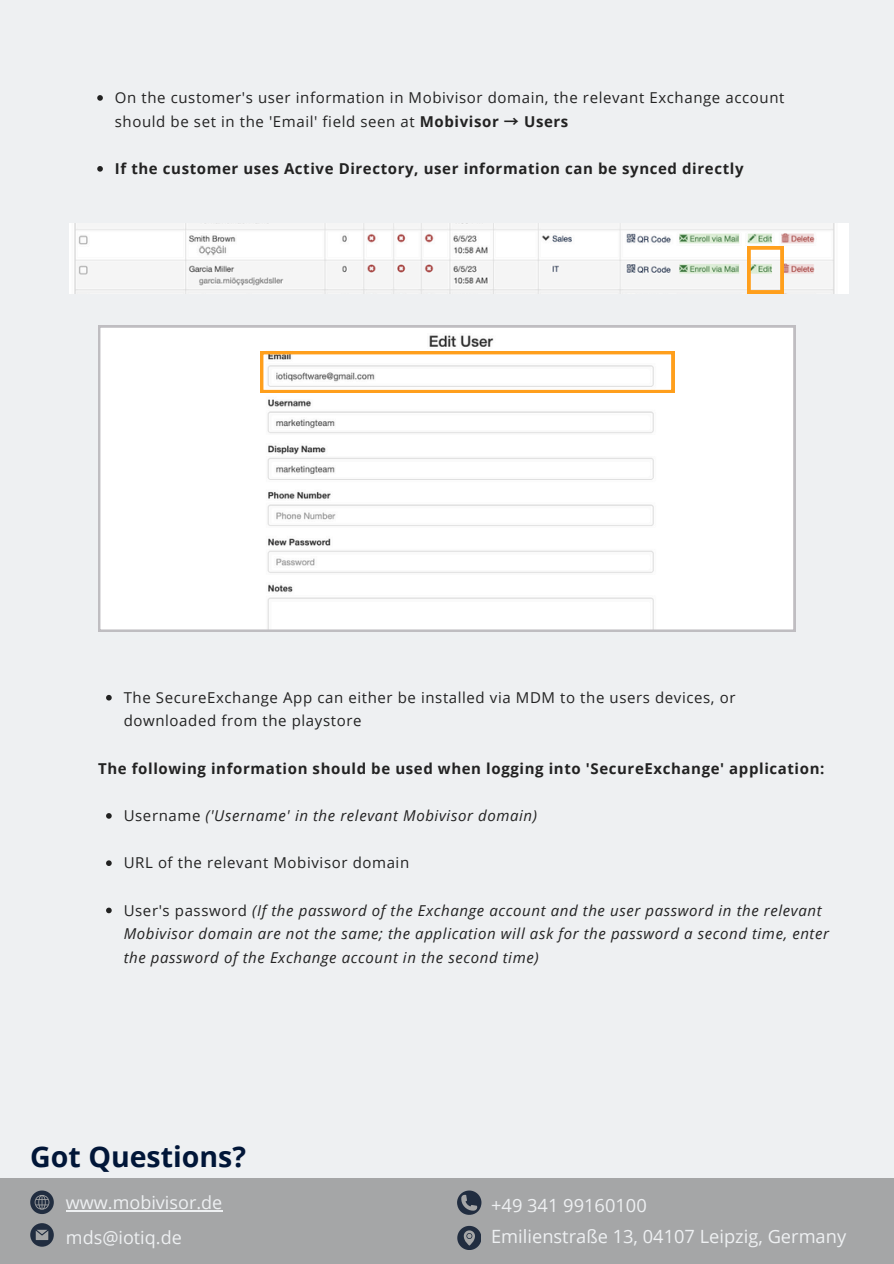
<style>
.page{position:relative;width:894px;height:1264px;background:#fff}
.page>*{position:absolute;margin:0;border:0;box-sizing:border-box;transform-origin:0 0}
.t1{font:700 28.5px "Open Sans";color:#011638}
.t2{font:18.3px "Open Sans";color:#eef0f2}
.t3{font:18px "Open Sans";color:#eef0f2}
.t4{font:italic 15px/23.7px "Open Sans";letter-spacing:.04em;color:#222}
.t5{font:15px/23.7px "Open Sans";letter-spacing:.04em;color:#222}
.t6{font:700 15px "Open Sans";letter-spacing:.04em;color:#222}
.s1{font-weight:700}
.s2{font-family:"Noto Sans CJ Ksc";font-weight:700}
.s3{font-style:normal}
</style>
<div class="page">
<div style="left:0;top:0;width:893px;height:1263px;background:#eef0f2"></div>
<div style="left:0;top:1177px;width:893px;height:86px;background:#a5a6a7"></div>
<svg style="left:30px;top:1190px;width:24px;height:23px"></svg>
<svg style="left:30px;top:1223px;width:24px;height:23px"></svg>
<svg style="left:457px;top:1225px;width:24px;height:24px"></svg>
<svg style="left:457px;top:1190px;width:24px;height:25px"></svg>
<hr style="left:66px;top:1210px;width:156px;height:1px;background:#eef0f2">
<img style="left:70px;top:223px;width:778px;height:71px">
<svg style="left:747px;top:246px;width:36px;height:47px"></svg>
<svg style="left:98px;top:325px;width:696px;height:306px;background:#fbfafa"></svg>
<svg style="left:97px;top:95px;width:6px;height:6px"></svg>
<svg style="left:97px;top:166px;width:6px;height:6px"></svg>
<svg style="left:260px;top:351px;width:414px;height:41px"></svg>
<svg style="left:106px;top:695px;width:6px;height:5px"></svg>
<svg style="left:106px;top:813px;width:6px;height:5px"></svg>
<svg style="left:106px;top:860px;width:6px;height:6px"></svg>
<svg style="left:106px;top:907px;width:6px;height:6px"></svg>
<p class="t5" style="left:115px;top:85px;width:671px">On the customer's user information in Mobivisor domain, the relevant Exchange account should be set in the 'Email' field seen at <span class="s1">Mobivisor</span> <span class="s2">→</span> <span class="s1">Users</span></p>
<p class="t6" style="left:115px;top:158px;width:630px">If the customer uses Active Directory, user information can be synced directly</p>
<h1 class="t5" style="left:124px;top:685px;width:613px">The SecureExchange App can either be installed via MDM to the users devices, or downloaded from the playstore</h1>
<p class="t6" style="left:98px;top:757px;width:727px">The following information should be used when logging into 'SecureExchange' application:</p>
<h2 class="t4" style="left:124px;top:803px;width:415px"><span class="s3">Username</span> ('Username' in the relevant Mobivisor domain)</h2>
<p class="t5" style="left:124px;top:850px;width:287px">URL of the relevant Mobivisor domain</p>
<h2 class="t4" style="left:124px;top:897px;width:706px"><span class="s3">User's password</span> (If the password of the Exchange account and the user password in the relevant<br>Mobivisor domain are not the same; the application will ask for the password a second time, enter the password of the Exchange account in the second time)</h2>
<p class="t1" style="left:30px;top:1136px;width:217px">Got Questions?</p>
<p class="t3" style="left:66px;top:1189px;width:158px">www.mobivisor.de</p>
<p class="t3" style="left:66px;top:1224px;width:117px">mds@iotiq.de</p>
<p class="t2" style="left:491px;top:1192px;width:157px">+49 341 99160100</p>
<p class="t2" style="left:491px;top:1223px;width:356px">Emilienstraße 13, 04107 Leipzig, Germany</p>
</div>
